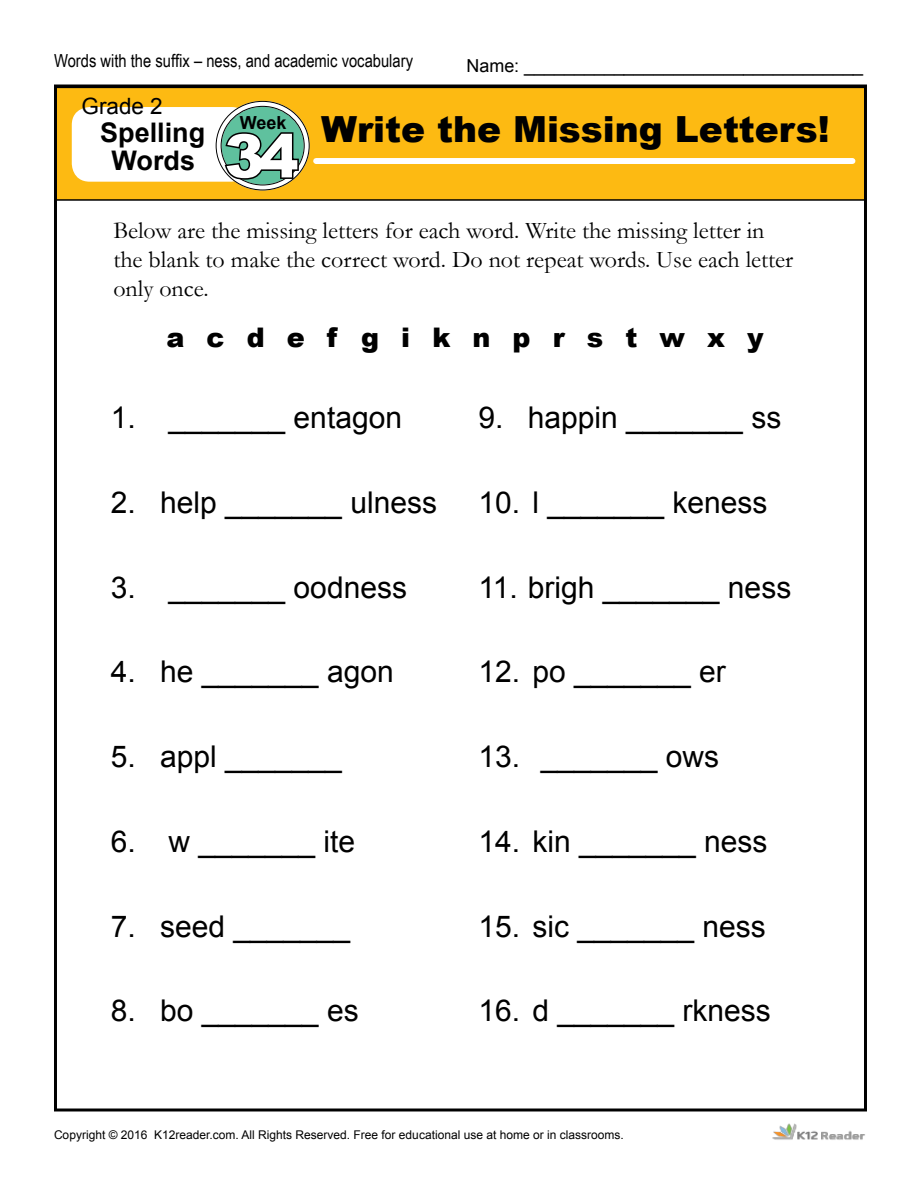
<style>
.page{position:relative;width:918px;height:1188px;background:#fff}
.page>*{position:absolute;margin:0;border:0;box-sizing:border-box;transform-origin:0 0}
.t1{font:900 60px "Arial";color:#fff}
.t2{font:900 36px "Arial";color:#000}
.t3{font:30px "Arial";color:#000}
.t4{font:900 27px "Arial";color:#000}
.t5{font:700 27px/28.3px "Arial";color:#000;text-align:center}
.t6{font:24px/28.8px "Garamond";color:#000}
.t7{font:22.5px "Arial";color:#000}
.t8{font:18px "Arial Narrow";color:#000}
.t9{font:18px "Arial";color:#000}
.t10{font:700 18px "Arial";color:#000}
.t11{font:12px "Arial";color:#000}
</style>
<div class="page">
<div style="left:55px;top:87px;width:810px;height:113px;background:#fdba12"></div>
<div style="left:54px;top:87px;width:812px;height:114px;border:2px solid #000"></div>
<div style="left:72px;top:107px;width:177px;height:75px;background:#fff;border-radius:18px"></div>
<svg style="left:219px;top:104px;width:88px;height:83px;background:#6abc9f"></svg>
<div style="left:216px;top:101px;width:94px;height:89px;border:6px solid #fff;border-radius:50%"></div>
<div style="left:221px;top:106px;width:84px;height:79px;border:1px solid #000;border-radius:50%"></div>
<div style="left:316px;top:158px;width:536px;height:6px;background:#fff"></div>
<svg style="left:223px;top:131px;width:77px;height:51px;background:#49866e"></svg>
<img style="left:772px;top:1123px;width:93px;height:17px">
<p class="t8" style="left:54px;top:48px;width:361px">Words with the suffix – ness, and academic vocabulary</p>
<p class="t9" style="left:466px;top:53px;width:398px">Name: __________________________________</p>
<p class="t7" style="left:82px;top:91px;width:83px">Grade 2</p>
<p class="t5" style="left:100px;top:119px;width:107px">Spelling<br>Words</p>
<p class="t2" style="left:321px;top:103px;width:510px">Write the Missing Letters!</p>
<p class="t10" style="left:240px;top:111px;width:48px">Week</p>
<h1 class="t1" style="left:225px;top:112px;width:76px">34</h1>
<p class="t6" style="left:113px;top:216px;width:681px">Below are the missing letters for each word. Write the missing letter in the blank to make the correct word. Do not repeat words. Use each letter only once.</p>
<p class="t4" style="left:166px;top:318px;width:599px">a c d e f g i k n p r s t w x y</p>
<p class="t3" style="left:111px;top:398px;width:293px">1. _______ entagon</p>
<p class="t3" style="left:478px;top:398px;width:304px">9. happin _______ ss</p>
<p class="t3" style="left:111px;top:483px;width:328px">2. help _______ ulness</p>
<p class="t3" style="left:478px;top:483px;width:291px">10. l _______ keness</p>
<p class="t3" style="left:111px;top:567px;width:298px">3. _______ oodness</p>
<p class="t3" style="left:478px;top:567px;width:314px">11. brigh _______ ness</p>
<p class="t3" style="left:111px;top:652px;width:285px">4. he _______ agon</p>
<p class="t3" style="left:478px;top:652px;width:249px">12. po _______ er</p>
<p class="t3" style="left:111px;top:737px;width:233px">5. appl _______</p>
<p class="t3" style="left:478px;top:737px;width:242px">13. _______ ows</p>
<p class="t3" style="left:111px;top:822px;width:246px">6. w _______ ite</p>
<p class="t3" style="left:478px;top:822px;width:291px">14. kin _______ ness</p>
<p class="t3" style="left:111px;top:906px;width:241px">7. seed _______</p>
<p class="t3" style="left:478px;top:906px;width:289px">15. sic _______ ness</p>
<p class="t3" style="left:111px;top:991px;width:249px">8. bo _______ es</p>
<p class="t3" style="left:478px;top:991px;width:294px">16. d _______ rkness</p>
<p class="t11" style="left:54px;top:1127px;width:571px">Copyright © 2016 K12reader.com. All Rights Reserved. Free for educational use at home or in classrooms.</p>
</div>
